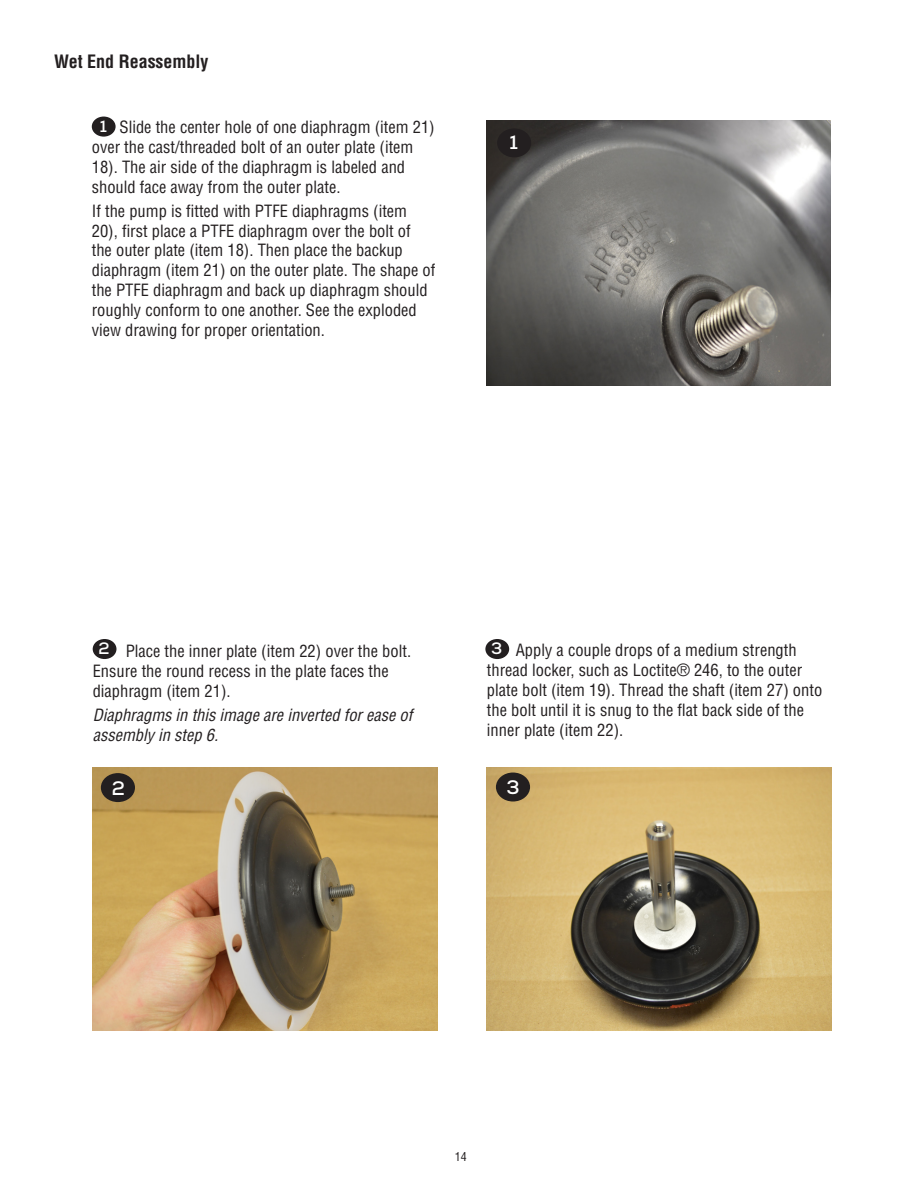
<style>
.page{position:relative;width:918px;height:1188px;background:#fff}
.page>*{position:absolute;margin:0;border:0;box-sizing:border-box;transform-origin:0 0}
.Quotes{font:700 19.5px "Nexa";color:#fff}
.t1{font:700 condensed 18px "Helvetica";color:#231f20}
.t2{font:condensed 16.5px/19.8px "Helvetica";color:#231f20}
.t3{font:italic condensed 16.5px/19.8px "Helvetica";color:#231f20}
.Quotes-2{font:700 16.5px "Nexa";color:#fff}
.t4{font:condensed 12px "Helvetica";color:#231f20}
</style>
<div class="page">
<img style="left:486px;top:120px;width:344px;height:265px">
<img style="left:93px;top:768px;width:344px;height:262px">
<img style="left:487px;top:768px;width:344px;height:262px">
<div style="left:496px;top:773px;width:34px;height:29px;background:#231f20;border-radius:50%"></div>
<div style="left:101px;top:773px;width:34px;height:29px;background:#231f20;border-radius:50%"></div>
<div style="left:497px;top:128px;width:34px;height:29px;background:#231f20;border-radius:50%"></div>
<div style="left:92px;top:117px;width:24px;height:20px;background:#231f20;border-radius:50%"></div>
<div style="left:485px;top:639px;width:24px;height:20px;background:#231f20;border-radius:50%"></div>
<div style="left:93px;top:639px;width:23px;height:20px;background:#231f20;border-radius:50%"></div>
<p class="t1" style="left:54px;top:50px;width:156px">Wet End Reassembly</p>
<p class="Quotes-2" style="left:100px;top:115px;width:9px">1</p>
<p class="t2" style="left:92px;top:117px;width:344px;text-indent:28px">Slide the center hole of one diaphragm (item 21) over the cast/threaded bolt of an outer plate (item 18). The air side of the diaphragm is labeled and should face away from the outer plate.</p>
<p class="t2" style="left:92px;top:201px;width:345px">If the pump is fitted with PTFE diaphragms (item 20), first place a PTFE diaphragm over the bolt of<br>the outer plate (item 18). Then place the backup diaphragm (item 21) on the outer plate. The shape of the PTFE diaphragm and back up diaphragm should roughly conform to one another. See the exploded view drawing for proper orientation.</p>
<p class="Quotes" style="left:509px;top:130px;width:10px">1</p>
<p class="Quotes-2" style="left:99px;top:638px;width:13px">2</p>
<p class="Quotes-2" style="left:491px;top:638px;width:13px">3</p>
<p class="t2" style="left:487px;top:640px;width:337px;text-indent:29px">Apply a couple drops of a medium strength thread locker, such as Loctite® 246, to the outer plate bolt (item 19). Thread the shaft (item 27) onto the bolt until it is snug to the flat back side of the inner plate (item 22).</p>
<p class="t2" style="left:93px;top:641px;width:320px;text-indent:33px">Place the inner plate (item 22) over the bolt.<br>Ensure the round recess in the plate faces the diaphragm (item 21).</p>
<p class="t3" style="left:93px;top:705px;width:321px">Diaphragms in this image are inverted for ease of assembly in step 6.</p>
<p class="Quotes" style="left:112px;top:776px;width:15px">2</p>
<p class="Quotes" style="left:506px;top:775px;width:15px">3</p>
<p class="t4" style="left:455px;top:1149px;width:13px">14</p>
</div>
